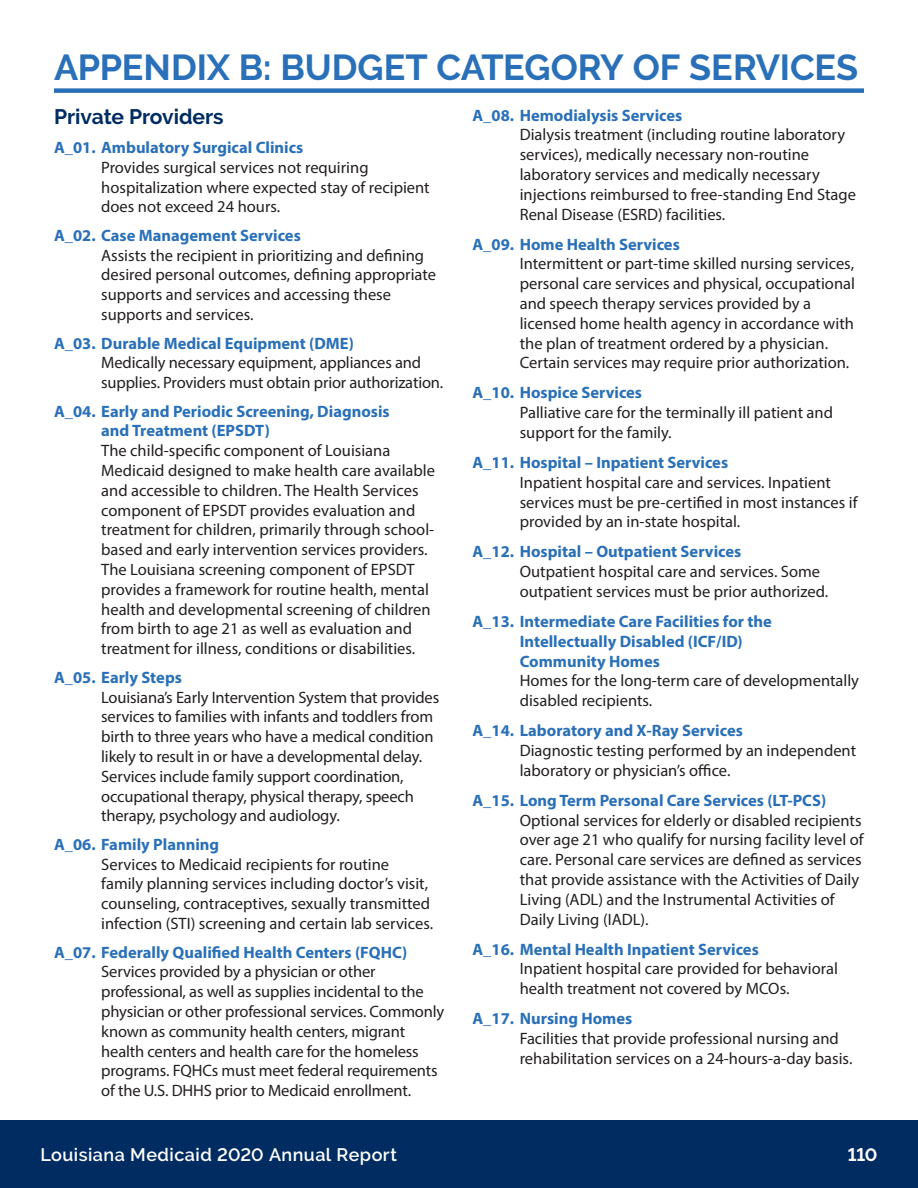
<style>
.page{position:relative;width:918px;height:1188px;background:#fff}
.page>*{position:absolute;margin:0;border:0;box-sizing:border-box;transform-origin:0 0}
.t1{font:700 36px "Raleway";color:#2a70b8}
.t2{font:700 21px "Raleway";color:#002c62}
.t3{font:600 18px "Raleway";letter-spacing:.025em;color:#fff}
.t4{font:700 18px "Raleway";color:#fff}
.t5{font:16.5px/19.8px "Myriad Pro";color:#231f20}
.t6{font:700 16.5px/19.8px "Myriad Pro";color:#2a70b8}
</style>
<div class="page">
<div style="left:0;top:1120px;width:918px;height:68px;background:#002c62"></div>
<div style="left:54px;top:88px;width:810px;height:5px;background:#2a70b8"></div>
<p class="t1" style="left:54px;top:46px;width:806px">APPENDIX B: BUDGET CATEGORY OF SERVICES</p>
<p class="t2" style="left:54px;top:105px;width:171px">Private Providers</p>
<p class="t6" style="left:54px;top:137px;width:251px">A_01. Ambulatory Surgical Clinics</p>
<p class="t5" style="left:101px;top:157px;width:330px">Provides surgical services not requiring hospitalization where expected stay of recipient does not exceed 24 hours.</p>
<p class="t6" style="left:54px;top:225px;width:248px">A_02. Case Management Services</p>
<p class="t5" style="left:101px;top:245px;width:336px">Assists the recipient in prioritizing and defining desired personal outcomes, defining appropriate supports and services and accessing these supports and services.</p>
<p class="t6" style="left:54px;top:333px;width:301px">A_03. Durable Medical Equipment (DME)</p>
<p class="t5" style="left:101px;top:353px;width:344px">Medically necessary equipment, appliances and supplies. Providers must obtain prior authorization.</p>
<p class="t6" style="left:101px;top:401px;width:290px;text-indent:-47px">A_04. Early and Periodic Screening, Diagnosis and Treatment (EPSDT)</p>
<p class="t5" style="left:101px;top:441px;width:335px">The child-specific component of Louisiana Medicaid designed to make health care available and accessible to children. The Health Services component of EPSDT provides evaluation and treatment for children, primarily through school&shy;based and early intervention services providers.<br>The Louisiana screening component of EPSDT provides a framework for routine health, mental health and developmental screening of children from birth to age 21 as well as evaluation and treatment for illness, conditions or disabilities.</p>
<p class="t6" style="left:54px;top:667px;width:130px">A_05. Early Steps</p>
<p class="t5" style="left:101px;top:687px;width:340px">Louisiana’s Early Intervention System that provides services to families with infants and toddlers from birth to three years who have a medical condition likely to result in or have a developmental delay.<br>Services include family support coordination, occupational therapy, physical therapy, speech therapy, psychology and audiology.</p>
<p class="t6" style="left:54px;top:834px;width:167px">A_06. Family Planning</p>
<p class="t5" style="left:101px;top:854px;width:333px">Services to Medicaid recipients for routine family planning services including doctor’s visit, counseling, contraceptives, sexually transmitted infection (STI) screening and certain lab services.</p>
<p class="t6" style="left:54px;top:942px;width:355px">A_07. Federally Qualified Health Centers (FQHC)</p>
<p class="t5" style="left:101px;top:962px;width:345px">Services provided by a physician or other professional, as well as supplies incidental to the physician or other professional services. Commonly known as community health centers, migrant health centers and health care for the homeless programs. FQHCs must meet federal requirements of the U.S. DHHS prior to Medicaid enrollment.</p>
<p class="t6" style="left:472px;top:105px;width:211px">A_08. Hemodialysis Services</p>
<p class="t5" style="left:520px;top:125px;width:338px">Dialysis treatment (including routine laboratory services), medically necessary non-routine laboratory services and medically necessary injections reimbursed to free-standing End Stage Renal Disease (ESRD) facilities.</p>
<p class="t6" style="left:472px;top:234px;width:209px">A_09. Home Health Services</p>
<p class="t5" style="left:520px;top:254px;width:337px">Intermittent or part-time skilled nursing services, personal care services and physical, occupational and speech therapy services provided by a licensed home health agency in accordance with the plan of treatment ordered by a physician.<br>Certain services may require prior authorization.</p>
<p class="t6" style="left:472px;top:382px;width:171px">A_10. Hospice Services</p>
<p class="t5" style="left:520px;top:403px;width:315px">Palliative care for the terminally ill patient and support for the family.</p>
<p class="t6" style="left:472px;top:452px;width:257px">A_11. Hospital – Inpatient Services</p>
<p class="t5" style="left:520px;top:472px;width:339px">Inpatient hospital care and services. Inpatient services must be pre-certified in most instances if provided by an in-state hospital.</p>
<p class="t6" style="left:472px;top:541px;width:270px">A_12. Hospital – Outpatient Services</p>
<p class="t5" style="left:520px;top:562px;width:310px">Outpatient hospital care and services. Some outpatient services must be prior authorized.</p>
<p class="t6" style="left:520px;top:611px;width:254px;text-indent:-47px">A_13. Intermediate Care Facilities for the<br>Intellectually Disabled (ICF/ID)<br>Community Homes</p>
<p class="t5" style="left:520px;top:671px;width:341px">Homes for the long-term care of developmentally disabled recipients.</p>
<p class="t6" style="left:472px;top:720px;width:272px">A_14. Laboratory and X-Ray Services</p>
<p class="t5" style="left:520px;top:740px;width:338px">Diagnostic testing performed by an independent laboratory or physician’s office.</p>
<p class="t6" style="left:472px;top:790px;width:355px">A_15. Long Term Personal Care Services (LT-PCS)</p>
<p class="t5" style="left:520px;top:810px;width:345px">Optional services for elderly or disabled recipients over age 21 who qualify for nursing facility level of care. Personal care services are defined as services that provide assistance with the Activities of Daily Living (ADL) and the Instrumental Activities of Daily Living (IADL).</p>
<p class="t6" style="left:472px;top:939px;width:288px">A_16. Mental Health Inpatient Services</p>
<p class="t5" style="left:520px;top:959px;width:320px">Inpatient hospital care provided for behavioral health treatment not covered by MCOs.</p>
<p class="t6" style="left:472px;top:1008px;width:161px">A_17. Nursing Homes</p>
<p class="t5" style="left:520px;top:1028px;width:334px">Facilities that provide professional nursing and rehabilitation services on a 24-hours-a-day basis.</p>
<p class="t3" style="left:40px;top:1145px;width:358px">Louisiana Medicaid 2020 Annual Report</p>
<p class="t4" style="left:848px;top:1145px;width:31px">110</p>
</div>
